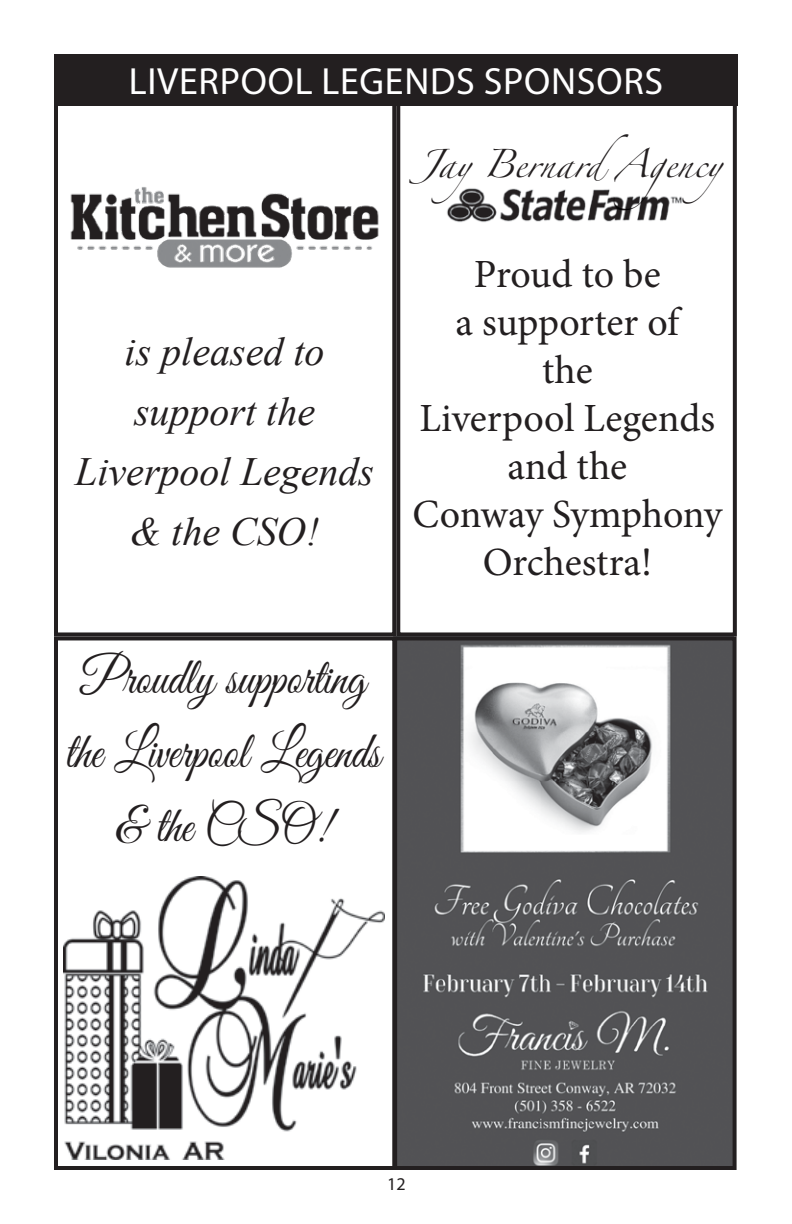
<style>
.page{position:relative;width:792px;height:1224px;background:#fff}
.page>*{position:absolute;margin:0;border:0;box-sizing:border-box;transform-origin:0 0}
.t1{font:52px/74px "Great Vibes";color:#231f20;text-align:center;scale:.9 1}
.t2{font:40px/48px "Minion Pro";letter-spacing:-.005em;color:#231f20;text-align:center}
.t3{font:italic 40px/60px "Times New Roman";color:#231f20;text-align:center}
.t4{font:38px "Myriad Pro";letter-spacing:.02em;color:#fff}
.t5{font:25.4px "Zapfino";color:#231f20}
.t6{font:18px "Myriad Pro";color:#231f20}
</style>
<div class="page">
<div style="left:396px;top:78px;width:341px;height:558px;border:4px solid #231f20"></div>
<img style="left:70px;top:187px;width:309px;height:81px">
<div style="left:54px;top:94px;width:342px;height:542px;border:4px solid #231f20"></div>
<div style="left:54px;top:636px;width:342px;height:534px;border:4px solid #231f20"></div>
<div style="left:54px;top:54px;width:684px;height:51px;background:#231f20"></div>
<img style="left:447px;top:188px;width:236px;height:34px">
<img style="left:63px;top:877px;width:321px;height:283px">
<img style="left:398px;top:641px;width:334px;height:524px">
<div style="left:393px;top:636px;width:344px;height:534px;border:4px solid #231f20"></div>
<p class="t4" style="left:129px;top:60px;width:536px">LIVERPOOL LEGENDS SPONSORS</p>
<p class="t3" style="left:75px;top:320px;width:300px">is pleased to support the<br>Liverpool Legends &amp; the CSO!</p>
<p class="t5" style="left:418px;top:153px;width:332px">JayBernardAgency</p>
<p class="t2" style="left:413px;top:250px;width:311px">Proud to be<br>a supporter of<br>the<br>Liverpool Legends and the<br>Conway Symphony<br>Orchestra!</p>
<h1 class="t1" style="left:66px;top:645px;width:351px">Proudly supporting the Liverpool Legends &amp; the CSO!</h1>
<p class="t6" style="left:387px;top:1174px;width:20px">12</p>
</div>
